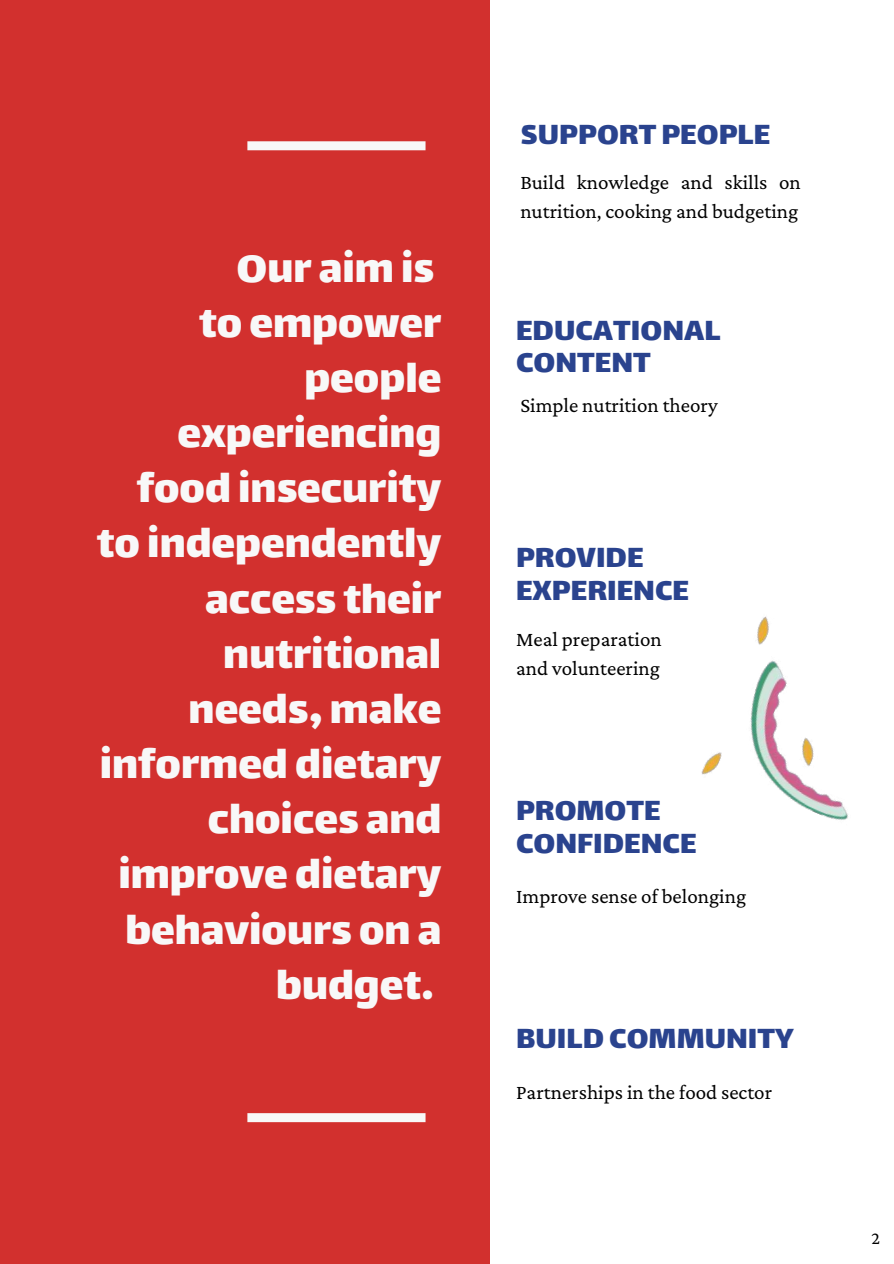
<style>
.page{position:relative;width:894px;height:1264px;background:#fff}
.page>*{position:absolute;margin:0;border:0;box-sizing:border-box;transform-origin:0 0}
.t1{font:48px/55.2px "Lalezar";color:#f8f8f8;text-align:right}
.t2{font:34.05px/32.7px "Lalezar";color:#2a438e}
.t3{font:21px/29.2px "Crimson Pro";color:#000}
.t4{font:18px "Crimson Pro";color:#000}
</style>
<div class="page">
<div style="left:0;top:0;width:489px;height:1263px;background:#d2302e"></div>
<div style="left:247px;top:141px;width:178px;height:9px;background:#f8f8f8"></div>
<div style="left:247px;top:1113px;width:178px;height:9px;background:#f8f8f8"></div>
<img style="left:701px;top:616px;width:147px;height:204px">
<p class="t1" style="left:97px;top:237px;width:346px">Our aim is<br>to empower people experiencing food insecurity to independently access their nutritional needs, make informed dietary choices and improve dietary behaviours on a budget.</p>
<p class="t2" style="left:520px;top:116px;width:251px">SUPPORT PEOPLE</p>
<p class="t3" style="left:520px;top:167px;width:282px">Build knowledge and skills on nutrition, cooking and budgeting</p>
<p class="t2" style="left:516px;top:311px;width:206px">EDUCATIONAL<br>CONTENT</p>
<p class="t3" style="left:520px;top:390px;width:199px">Simple nutrition theory</p>
<p class="t2" style="left:516px;top:539px;width:174px">PROVIDE<br>EXPERIENCE</p>
<p class="t3" style="left:516px;top:624px;width:147px">Meal preparation and volunteering</p>
<p class="t2" style="left:516px;top:792px;width:182px">PROMOTE<br>CONFIDENCE</p>
<p class="t3" style="left:516px;top:881px;width:231px">Improve sense of belonging</p>
<p class="t2" style="left:516px;top:1019px;width:279px">BUILDCOMMUNITY</p>
<p class="t3" style="left:516px;top:1076px;width:257px">Partnerships in the food sector</p>
<p class="t4" style="left:871px;top:1227px;width:10px">2</p>
</div>
